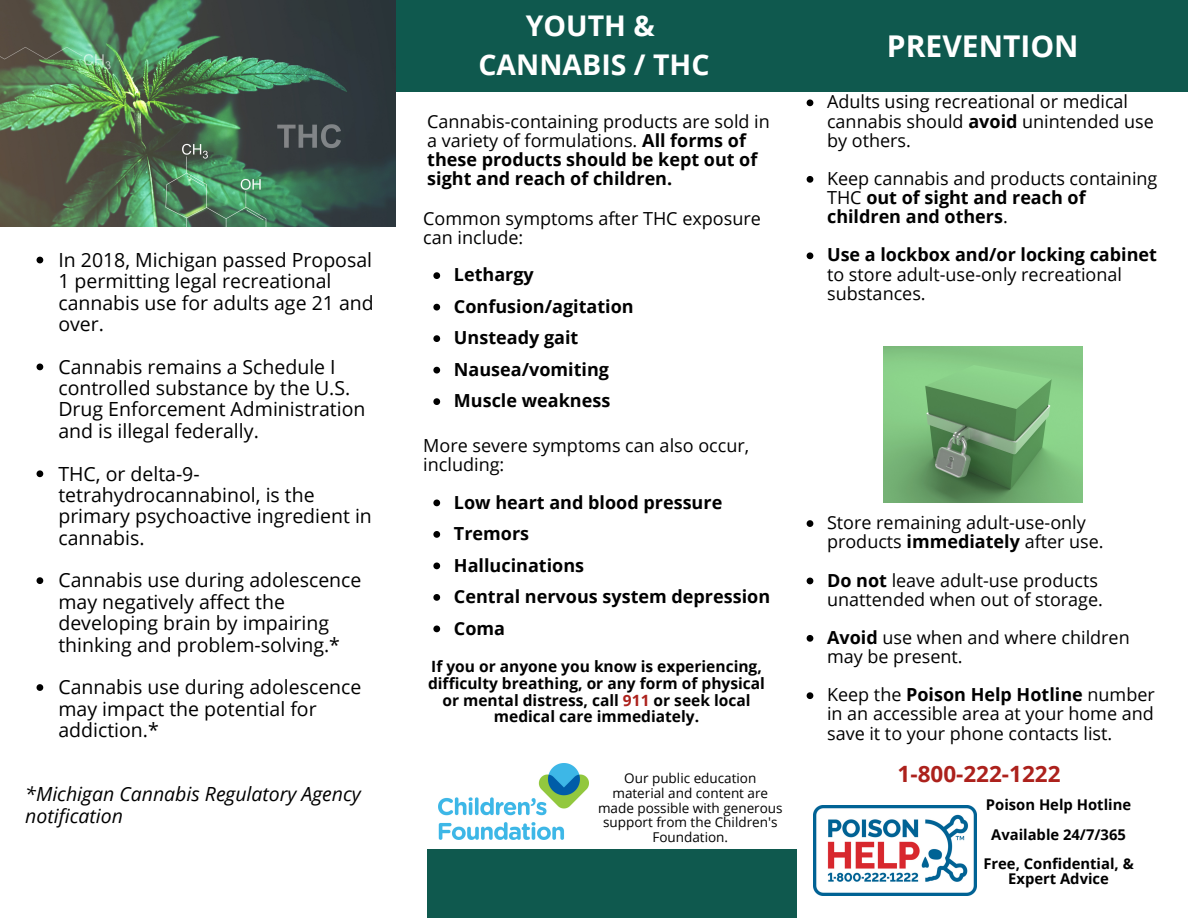
<style>
.page{position:relative;width:1188px;height:918px;background:#fff}
.page>*{position:absolute;margin:0;border:0;box-sizing:border-box;transform-origin:0 0}
.t1{font:700 30px "Open Sans";color:#fff}
.t2{font:700 28.5px "Open Sans";color:#fff}
.t3{font:700 22.5px "Open Sans";color:#ac211c}
.t4{font:19.5px/21.3px "Open Sans";color:#000}
.t5{font:italic 19.5px/21.3px "Open Sans";color:#000}
.t6{font:18px/19.2px "Open Sans";color:#000}
.t7{font:700 18px/19.2px "Open Sans";color:#000}
.t8{font:700 15.6px/16.8px "Open Sans";color:#000;text-align:center}
.t9{font:700 14.85px/14.7px "Open Sans";color:#000;text-align:center}
.t10{font:13.5px/14.7px "Open Sans";color:#000;text-align:center}
.s1{font-weight:400}
.s2{color:#ac211c}
.s3{font-weight:700}
</style>
<div class="page">
<svg style="left:807px;top:99px;width:6px;height:7px"></svg>
<svg style="left:807px;top:176px;width:6px;height:7px"></svg>
<svg style="left:807px;top:252px;width:6px;height:7px"></svg>
<svg style="left:807px;top:520px;width:6px;height:7px"></svg>
<svg style="left:807px;top:578px;width:6px;height:6px"></svg>
<svg style="left:807px;top:635px;width:6px;height:7px"></svg>
<svg style="left:807px;top:692px;width:6px;height:7px"></svg>
<img style="left:883px;top:346px;width:199px;height:157px">
<img style="left:0;top:0;width:395px;height:226px">
<svg style="left:433px;top:272px;width:7px;height:7px"></svg>
<svg style="left:433px;top:304px;width:7px;height:7px"></svg>
<svg style="left:433px;top:335px;width:7px;height:7px"></svg>
<svg style="left:433px;top:367px;width:7px;height:7px"></svg>
<svg style="left:433px;top:398px;width:7px;height:7px"></svg>
<svg style="left:433px;top:500px;width:7px;height:6px"></svg>
<svg style="left:433px;top:531px;width:7px;height:7px"></svg>
<svg style="left:433px;top:563px;width:7px;height:6px"></svg>
<svg style="left:433px;top:594px;width:7px;height:7px"></svg>
<svg style="left:433px;top:626px;width:7px;height:6px"></svg>
<div style="left:396px;top:0;width:396px;height:92px;background:#0f594e"></div>
<div style="left:792px;top:0;width:396px;height:92px;background:#0f594e"></div>
<svg style="left:37px;top:257px;width:6px;height:6px"></svg>
<svg style="left:37px;top:364px;width:6px;height:6px"></svg>
<svg style="left:37px;top:470px;width:6px;height:7px"></svg>
<svg style="left:37px;top:577px;width:6px;height:7px"></svg>
<svg style="left:37px;top:684px;width:6px;height:7px"></svg>
<img style="left:813px;top:805px;width:163px;height:90px">
<div style="left:427px;top:849px;width:370px;height:69px;background:#0f594e"></div>
<img style="left:438px;top:763px;width:151px;height:77px">
<p class="t4" style="left:58px;top:249px;width:317px">In 2018, Michigan passed Proposal<br>1 permitting legal recreational cannabis use for adults age 21 and over.</p>
<p class="t4" style="left:58px;top:355px;width:308px">Cannabis remains a Schedule I controlled substance by the U.S.<br>Drug Enforcement Administration and is illegal federally.</p>
<p class="t4" style="left:58px;top:462px;width:315px">THC, or delta-9- tetrahydrocannabinol, is the primary psychoactive ingredient in cannabis.</p>
<p class="t4" style="left:58px;top:569px;width:305px">Cannabis use during adolescence may negatively affect the developing brain by impairing thinking and problem-solving.*</p>
<p class="t4" style="left:58px;top:676px;width:305px">Cannabis use during adolescence may impact the potential for addiction.*</p>
<p class="t5" style="left:25px;top:783px;width:337px">*Michigan Cannabis Regulatory Agency notification</p>
<p class="t2" style="left:526px;top:5px;width:131px">YOUTH &amp;</p>
<p class="t2" style="left:478px;top:45px;width:233px">CANNABIS / THC</p>
<p class="t7" style="left:427px;top:111px;width:344px"><span class="s1">Cannabis-containing products are sold in a variety of formulations.</span> All forms of these products should be kept out of sight and reach of children.</p>
<p class="t6" style="left:423px;top:208px;width:339px">Common symptoms after THC exposure can include:</p>
<p class="t7" style="left:454px;top:265px;width:81px">Lethargy</p>
<p class="t7" style="left:454px;top:296px;width:181px">Confusion/agitation</p>
<p class="t7" style="left:454px;top:328px;width:126px">Unsteady gait</p>
<p class="t7" style="left:454px;top:359px;width:157px">Nausea/vomiting</p>
<p class="t7" style="left:454px;top:391px;width:158px">Muscle weakness</p>
<p class="t6" style="left:423px;top:436px;width:327px">More severe symptoms can also occur, including:</p>
<p class="t7" style="left:454px;top:492px;width:270px">Low heart and blood pressure</p>
<p class="t7" style="left:454px;top:523px;width:77px">Tremors</p>
<p class="t7" style="left:454px;top:555px;width:132px">Hallucinations</p>
<p class="t7" style="left:454px;top:586px;width:318px">Central nervous system depression</p>
<p class="t7" style="left:454px;top:618px;width:53px">Coma</p>
<p class="t8" style="left:428px;top:657px;width:338px">If you or anyone you know is experiencing, difficulty breathing, or any form of physical or mental distress, call <span class="s2">911</span> or seek local medical care immediately.</p>
<p class="t10" style="left:598px;top:771px;width:186px">Our public education material and content are made possible with generous support from the Children's<br>Foundation.</p>
<p class="t1" style="left:887px;top:25px;width:193px">PREVENTION</p>
<p class="t6" style="left:827px;top:92px;width:328px">Adults using recreational or medical cannabis should <span class="s3">avoid</span> unintended use by others.</p>
<p class="t6" style="left:827px;top:168px;width:332px">Keep cannabis and products containing<br>THC <span class="s3">out of sight and reach of children and others</span>.</p>
<p class="t6" style="left:827px;top:245px;width:331px"><span class="s3">Use a lockbox and/or locking cabinet </span>to store adult-use-only recreational substances.</p>
<p class="t6" style="left:827px;top:513px;width:278px">Store remaining adult-use-only products <span class="s3">immediately</span> after use.</p>
<p class="t6" style="left:827px;top:570px;width:277px"><span class="s3">Do not</span> leave adult-use products unattended when out of storage.</p>
<p class="t6" style="left:827px;top:627px;width:304px"><span class="s3">Avoid</span> use when and where children may be present.</p>
<p class="t6" style="left:827px;top:685px;width:329px;text-align:justify">Keep the <span class="s3">Poison Help Hotline</span> number in an accessible area at your home and save it to your phone contacts list.</p>
<p class="t3" style="left:898px;top:758px;width:164px">1-800-222-1222</p>
<p class="t9" style="left:986px;top:797px;width:147px">Poison Help Hotline</p>
<p class="t9" style="left:991px;top:827px;width:136px">Available 24/7/365</p>
<p class="t9" style="left:983px;top:856px;width:152px">Free, Confidential, &amp;<br>Expert Advice</p>
</div>
